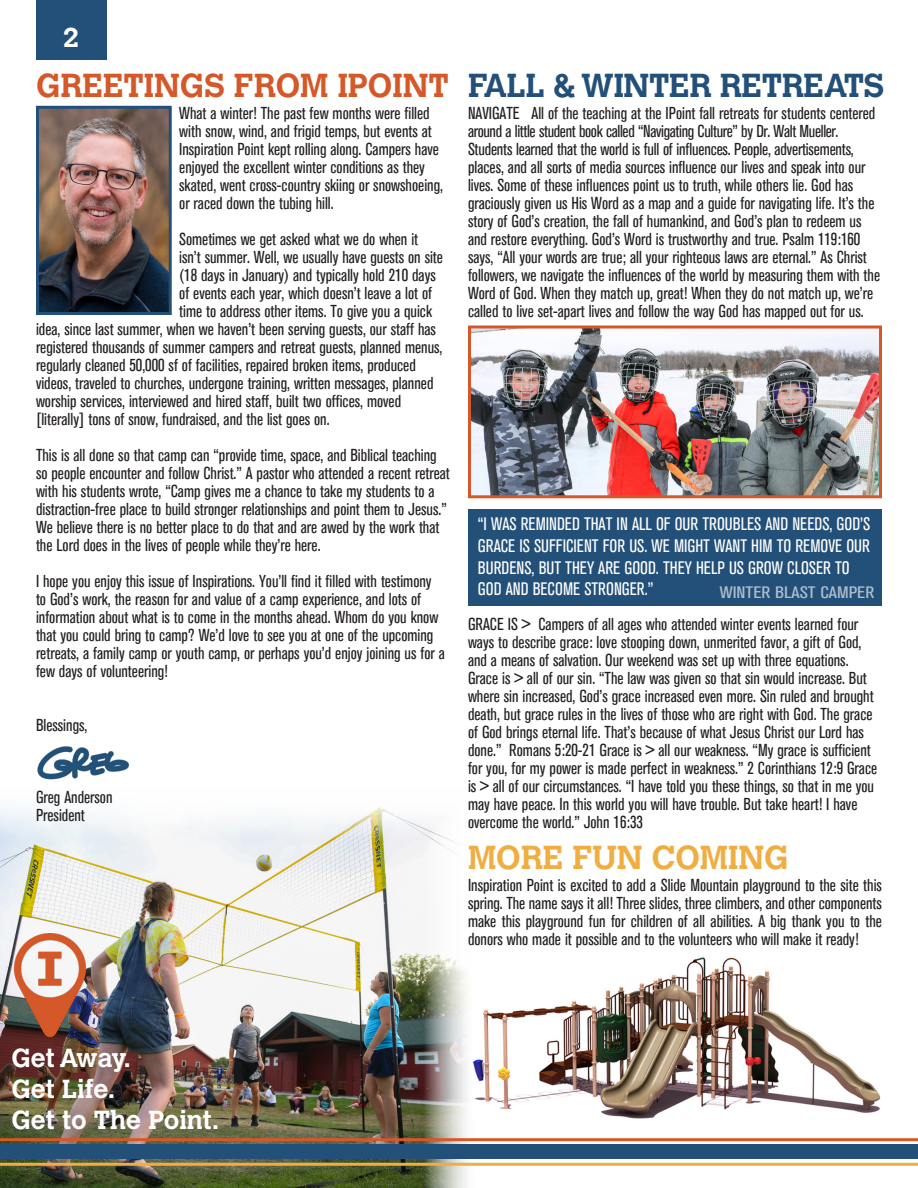
<style>
.page{position:relative;width:918px;height:1188px;background:#fff}
.page>*{position:absolute;margin:0;border:0;box-sizing:border-box;transform-origin:0 0}
.t1{font:700 33px "Calvert MT Std";color:#d55828}
.t2{font:700 33px "Calvert MT Std";letter-spacing:-.01em;color:#235079}
.t3{font:700 33px "Calvert MT Std";color:#f0ae42}
.t4{font:700 27px "Calvert MT Std";color:#fff}
.t5{font:700 25.95px "Calvert MT Std";color:#fff}
.t6{font:condensed 18px/21.6px "Akzidenz Grotesk BE";color:#fff}
.t7{font:condensed 17.25px/18px "Akzidenz Grotesk BE";color:#231f20}
.t8{font:condensed 16.5px "Akzidenz Grotesk BE";color:#fff;scale:1.25 1}
</style>
<div class="page">
<img style="left:472px;top:330px;width:406px;height:164px">
<div style="left:468px;top:326px;width:414px;height:172px;border:3px solid #d55828"></div>
<img style="left:0;top:807px;width:477px;height:381px">
<img style="left:473px;top:955px;width:408px;height:164px">
<div style="left:36px;top:0;width:70px;height:59px;background:#235079"></div>
<div style="left:0;top:1144px;width:918px;height:14px;background:#235079"></div>
<hr style="left:0;top:1163px;width:918px;height:3px;background:#f0ae42">
<hr style="left:0;top:1138px;width:918px;height:3px;background:#d55828">
<img style="left:37px;top:746px;width:93px;height:34px">
<img style="left:15px;top:933px;width:71px;height:104px">
<img style="left:40px;top:110px;width:128px;height:201px">
<div style="left:36px;top:106px;width:136px;height:209px;border:3px solid #235079"></div>
<div style="left:468px;top:509px;width:414px;height:97px;background:#235079"></div>
<p class="t4" style="left:63px;top:21px;width:18px">2</p>
<p class="t1" style="left:36px;top:64px;width:415px">GREETINGS FROM IPOINT</p>
<p class="t7" style="left:179px;top:104px;width:254px">What a winter! The past few months were filled with snow, wind, and frigid temps, but events at</p>
<p class="t7" style="left:179px;top:140px;width:265px">Inspiration Point kept rolling along. Campers have enjoyed the excellent winter conditions as they skated, went cross-country skiing or snowshoeing, or raced down the tubing hill.</p>
<p class="t7" style="left:179px;top:230px;width:240px">Sometimes we get asked what we do when it</p>
<p class="t7" style="left:179px;top:248px;width:265px">isn’t summer. Well, we usually have guests on site</p>
<p class="t7" style="left:179px;top:266px;width:258px">(18 days in January) and typically hold 210 days</p>
<p class="t7" style="left:179px;top:284px;width:254px">of events each year, which doesn’t leave a lot of</p>
<p class="t7" style="left:179px;top:302px;width:254px">time to address other items. To give you a quick</p>
<p class="t7" style="left:36px;top:320px;width:402px">idea, since last summer, when we haven’t been serving guests, our staff has</p>
<p class="t7" style="left:36px;top:338px;width:408px">registered thousands of summer campers and retreat guests, planned menus,</p>
<p class="t7" style="left:36px;top:356px;width:381px">regularly cleaned 50,000 sf of facilities, repaired broken items, produced</p>
<p class="t7" style="left:36px;top:374px;width:399px">videos, traveled to churches, undergone training, written messages, planned</p>
<p class="t7" style="left:36px;top:392px;width:367px">worship services, interviewed and hired staff, built two offices, moved</p>
<p class="t7" style="left:36px;top:410px;width:295px">[literally] tons of snow, fundraised, and the list goes on.</p>
<p class="t7" style="left:36px;top:446px;width:415px">This is all done so that camp can “provide time, space, and Biblical teaching so people encounter and follow Christ.” A pastor who attended a recent retreat with his students wrote, “Camp gives me a chance to take my students to a distraction-free place to build stronger relationships and point them to Jesus.” We believe there is no better place to do that and are awed by the work that the Lord does in the lives of people while they’re here.</p>
<p class="t7" style="left:36px;top:572px;width:410px">I hope you enjoy this issue of Inspirations. You’ll find it filled with testimony to God’s work, the reason for and value of a camp experience, and lots of information about what is to come in the months ahead. Whom do you know that you could bring to camp? We’d love to see you at one of the upcoming retreats, a family camp or youth camp, or perhaps you’d enjoy joining us for a few days of volunteering!</p>
<p class="t7" style="left:36px;top:716px;width:53px">Blessings,</p>
<p class="t7" style="left:36px;top:788px;width:78px">Greg Anderson</p>
<p class="t7" style="left:36px;top:806px;width:50px">President</p>
<p class="t2" style="left:468px;top:64px;width:418px">FALL &amp; WINTER RETREATS</p>
<p class="t7" style="left:468px;top:104px;width:409px">NAVIGATE All of the teaching at the IPoint fall retreats for students centered around a little student book called “Navigating Culture” by Dr. Walt Mueller.</p>
<p class="t7" style="left:468px;top:140px;width:399px">Students learned that the world is full of influences. People, advertisements, places, and all sorts of media sources influence our lives and speak into our lives. Some of these influences point us to truth, while others lie. God has</p>
<p class="t7" style="left:468px;top:194px;width:414px">graciously given us His Word as a map and a guide for navigating life. It’s the story of God’s creation, the fall of humankind, and God’s plan to redeem us and restore everything. God’s Word is trustworthy and true. Psalm 119:160 says, “All your words are true; all your righteous laws are eternal.” As Christ followers, we navigate the influences of the world by measuring them with the Word of God. When they match up, great! When they do not match up, we’re called to live set-apart lives and follow the way God has mapped out for us.</p>
<p class="t6" style="left:478px;top:514px;width:394px">“I WAS REMINDED THAT IN ALL OF OUR TROUBLES AND NEEDS, GOD’S GRACE IS SUFFICIENT FOR US. WE MIGHT WANT HIM TO REMOVE OUR BURDENS, BUT THEY ARE GOOD. THEY HELP US GROW CLOSER TO GOD AND BECOME STRONGER.”</p>
<p class="t8" style="left:720px;top:583px;width:125px">WINTER BLAST CAMPER</p>
<p class="t7" style="left:468px;top:615px;width:411px">GRACE IS &gt; Campers of all ages who attended winter events learned four ways to describe grace: love stooping down, unmerited favor, a gift of God, and a means of salvation. Our weekend was set up with three equations.<br>Grace is &gt; all of our sin. “The law was given so that sin would increase. But where sin increased, God’s grace increased even more. Sin ruled and brought death, but grace rules in the lives of those who are right with God. The grace of God brings eternal life. That’s because of what Jesus Christ our Lord has done.” Romans 5:20-21 Grace is &gt; all our weakness. “My grace is sufficient for you, for my power is made perfect in weakness.” 2 Corinthians 12:9 Grace is &gt; all of our circumstances. “I have told you these things, so that in me you may have peace. In this world you will have trouble. But take heart! I have overcome the world.” John 16:33</p>
<p class="t3" style="left:468px;top:836px;width:322px">MORE FUN COMING</p>
<p class="t7" style="left:468px;top:876px;width:416px;text-align:justify">Inspiration Point is excited to add a Slide Mountain playground to the site this spring. The name says it all! Three slides, three climbers, and other components make this playground fun for children of all abilities. A big thank you to the donors who made it possible and to the volunteers who will make it ready!</p>
<p class="t5" style="left:11px;top:1041px;width:121px">Get Away.</p>
<p class="t5" style="left:11px;top:1073px;width:105px">Get Life.</p>
<p class="t5" style="left:11px;top:1104px;width:209px">Get to The Point.</p>
</div>
